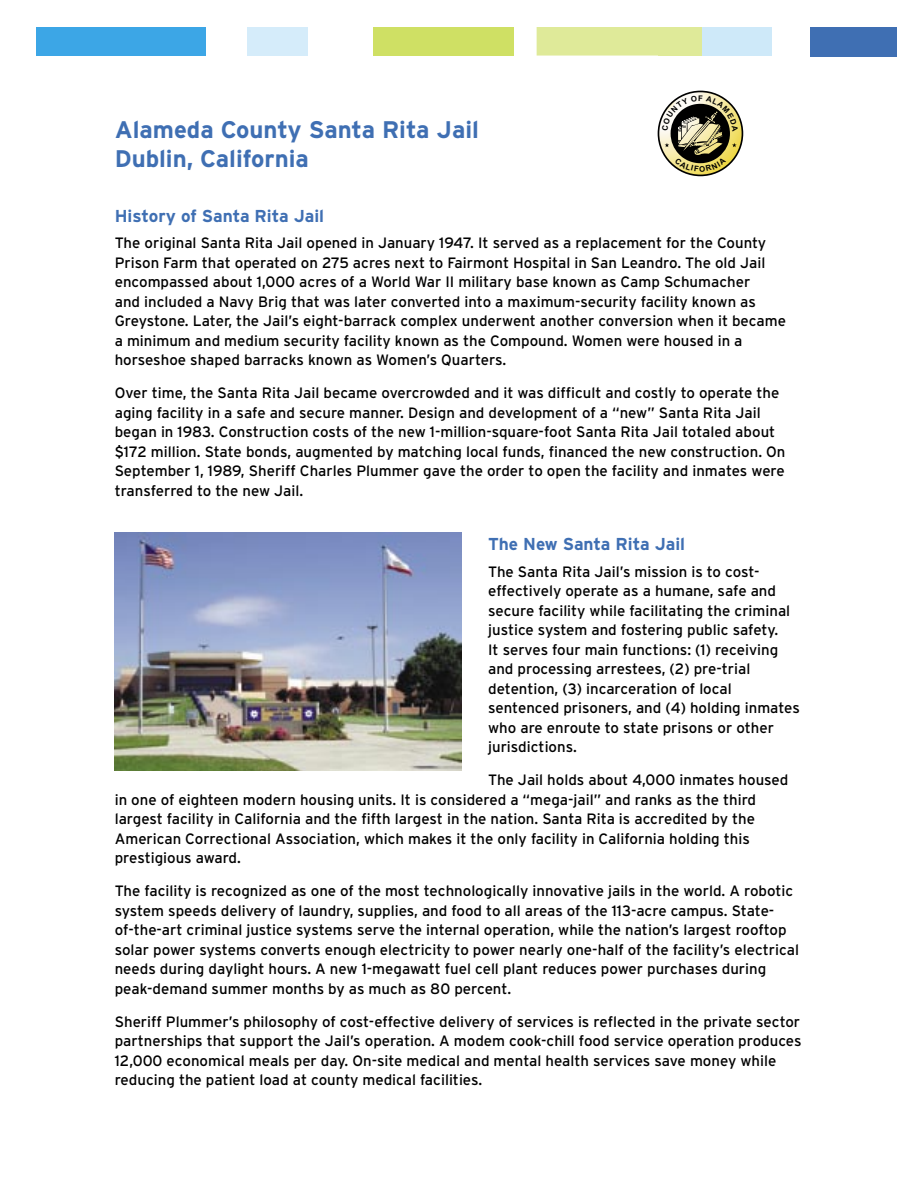
<style>
.page{position:relative;width:918px;height:1188px;background:#fff}
.page>*{position:absolute;margin:0;border:0;box-sizing:border-box;transform-origin:0 0}
.t1{font:700 24px/28.8px "Interstate";color:#3f6fb3}
.t2{font:700 17.25px "Interstate";color:#3f6fb3}
.t3{font:15px/19.5px "Interstate";color:#000}
</style>
<div class="page">
<img style="left:114px;top:532px;width:347px;height:238px">
<div style="left:810px;top:27px;width:87px;height:30px;background:#3f6fb3"></div>
<div style="left:36px;top:27px;width:170px;height:29px;background:#3ca6e6"></div>
<div style="left:658px;top:27px;width:113px;height:29px;background:#cee9f9"></div>
<div style="left:537px;top:27px;width:121px;height:29px;background:#dfea99"></div>
<div style="left:658px;top:27px;width:44px;height:29px;background:#dfea99"></div>
<div style="left:374px;top:27px;width:140px;height:29px;background:#cfe064"></div>
<div style="left:247px;top:27px;width:61px;height:29px;background:#d5ecfa"></div>
<svg style="left:658px;top:92px;width:85px;height:84px"></svg>
<h1 class="t1" style="left:115px;top:115px;width:366px">Alameda County Santa Rita Jail<br>Dublin, California</h1>
<p class="t2" style="left:115px;top:207px;width:211px">History of Santa Rita Jail</p>
<p class="t3" style="left:115px;top:233px;width:673px">The original Santa Rita Jail opened in January 1947. It served as a replacement for the County Prison Farm that operated on 275 acres next to Fairmont Hospital in San Leandro. The old Jail encompassed about 1,000 acres of a World War II military base known as Camp Schumacher<br>and included a Navy Brig that was later converted into a maximum-security facility known as Greystone. Later, the Jail’s eight-barrack complex underwent another conversion when it became a minimum and medium security facility known as the Compound. Women were housed in a horseshoe shaped barracks known as Women’s Quarters.</p>
<p class="t3" style="left:115px;top:383px;width:672px">Over time, the Santa Rita Jail became overcrowded and it was difficult and costly to operate the aging facility in a safe and secure manner. Design and development of a “new” Santa Rita Jail began in 1983. Construction costs of the new 1-million-square-foot Santa Rita Jail totaled about $172 million. State bonds, augmented by matching local funds, financed the new construction. On September 1, 1989, Sheriff Charles Plummer gave the order to open the facility and inmates were transferred to the new Jail.</p>
<p class="t2" style="left:488px;top:535px;width:198px">The New Santa Rita Jail</p>
<p class="t3" style="left:488px;top:562px;width:313px">The Santa Rita Jail’s mission is to cost&shy;effectively operate as a humane, safe and secure facility while facilitating the criminal justice system and fostering public safety.<br>It serves four main functions: (1) receiving and processing arrestees, (2) pre-trial detention, (3) incarceration of local sentenced prisoners, and (4) holding inmates who are enroute to state prisons or other jurisdictions.</p>
<p class="t3" style="left:115px;top:770px;width:675px;text-indent:373px">The Jail holds about 4,000 inmates housed in one of eighteen modern housing units. It is considered a “mega-jail” and ranks as the third largest facility in California and the fifth largest in the nation. Santa Rita is accredited by the American Correctional Association, which makes it the only facility in California holding this prestigious award.</p>
<p class="t3" style="left:115px;top:881px;width:686px">The facility is recognized as one of the most technologically inno vative jails in the world. A robotic system speeds delivery of laundry, supplies, and food to all areas of the 113-acre campus. State&shy;of-the-art criminal justice systems serve the internal operation, while the nation’s largest rooftop solar power systems converts enough electricity to power nearly one-half of the facility’s electrical needs during daylight hours. A new 1-megawatt fuel cell plant reduces power purchases during peak-demand summer months by as much as 80 percent.</p>
<p class="t3" style="left:115px;top:1012px;width:688px">Sheriff Plummer’s philosophy of cost-effective delivery of services is reflected in the private sector partnerships that support the Jail’s operation. A modem cook-chill food service operation produces 12,000 economical meals per day. On-site medical and mental health services save money while reducing the patient load at county medical facilities.</p>
</div>
